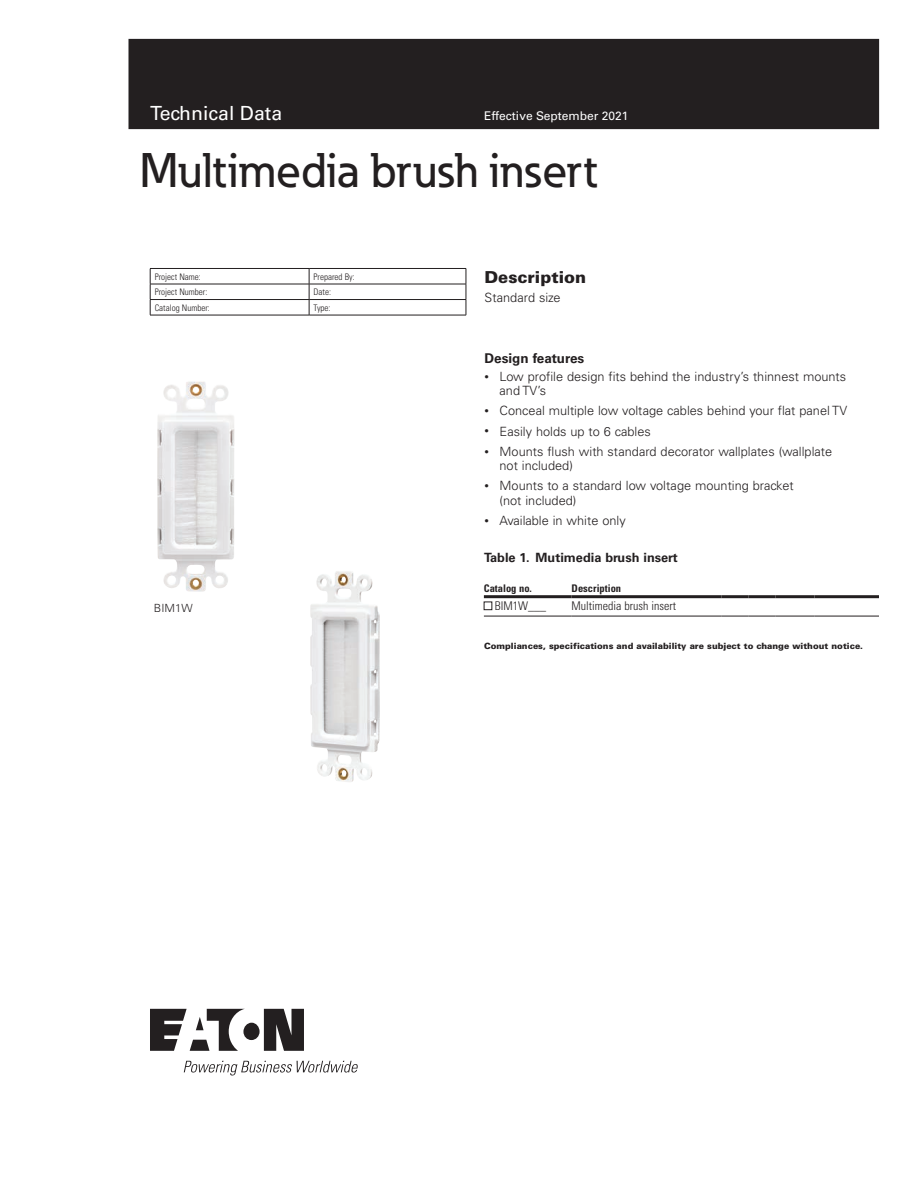
<style>
.page{position:relative;width:918px;height:1188px;background:#fff}
.page>*{position:absolute;margin:0;border:0;box-sizing:border-box;transform-origin:0 0}
.t1{font:500 48px "Eaton";color:#231f20}
.t2{font:19.5px "Univers LT Std";color:#fff}
.t3{font:900 16.5px "Univers LT Std";color:#231f20}
.t4{font:700 13.5px "Univers LT Std";color:#231f20}
.t5{font:300 12.75px/14.2px "Univers LT Std";color:#231f20}
.t6{font:700 12.75px "Univers LT Std";color:#231f20}
.t7{font:300 condensed 12px "Univers LT Std";color:#231f20}
.t8{font:12px "Univers LT Std";color:#fff}
.t9{font:300 11.25px "Univers LT Std";color:#231f20}
.t10{font:700 condensed 10.5px "Univers LT Std";color:#231f20}
.t11{font:300 condensed 9px "Univers LT Std";color:#231f20}
.t12{font:900 8.7px "Univers LT Std";color:#231f20}
.s1{font-size:9px}
</style>
<div class="page">
<div style="left:129px;top:39px;width:750px;height:90px;background:#231f20"></div>
<hr style="left:150px;top:268px;width:159px;height:1px;background:#231f20">
<hr style="left:309px;top:268px;width:157px;height:1px;background:#231f20">
<hr style="left:150px;top:284px;width:159px;height:1px;background:#231f20">
<hr style="left:309px;top:284px;width:157px;height:1px;background:#231f20">
<hr style="left:150px;top:299px;width:159px;height:1px;background:#231f20">
<svg style="left:150px;top:269px;width:1px;height:46px"></svg>
<hr style="left:309px;top:299px;width:157px;height:1px;background:#231f20">
<svg style="left:309px;top:269px;width:1px;height:46px"></svg>
<svg style="left:466px;top:269px;width:1px;height:46px"></svg>
<hr style="left:150px;top:315px;width:159px;height:1px;background:#231f20">
<hr style="left:309px;top:315px;width:157px;height:1px;background:#231f20">
<img style="left:157px;top:381px;width:77px;height:211px">
<hr style="left:484px;top:616px;width:88px;height:1px;background:#231f20">
<hr style="left:572px;top:616px;width:150px;height:1px;background:#231f20">
<svg style="left:722px;top:616px;width:54px;height:1px"></svg>
<hr style="left:776px;top:616px;width:39px;height:1px;background:#231f20">
<hr style="left:815px;top:616px;width:64px;height:1px;background:#231f20">
<hr style="left:484px;top:595px;width:88px;height:3px;background:#231f20">
<hr style="left:572px;top:595px;width:150px;height:3px;background:#231f20">
<hr style="left:722px;top:595px;width:27px;height:3px;background:#231f20">
<hr style="left:749px;top:595px;width:27px;height:3px;background:#231f20">
<hr style="left:776px;top:595px;width:39px;height:3px;background:#231f20">
<hr style="left:815px;top:595px;width:64px;height:3px;background:#231f20">
<div style="left:484px;top:602px;width:8px;height:8px;border:1px solid #231f20"></div>
<img style="left:310px;top:571px;width:70px;height:211px">
<svg style="left:150px;top:1009px;width:154px;height:42px"></svg>
<svg style="left:184px;top:1061px;width:174px;height:15px"></svg>
<h2 class="t2" style="left:150px;top:102px;width:134px">Technical Data</h2>
<p class="t8" style="left:484px;top:109px;width:146px">Effective September 2021</p>
<h1 class="t1" style="left:139px;top:141px;width:459px">Multimedia brush insert</h1>
<p class="t11" style="left:155px;top:271px;width:48px">Project Name:</p>
<p class="t11" style="left:314px;top:271px;width:43px">Prepared By:</p>
<p class="t11" style="left:155px;top:286px;width:54px">Project Number:</p>
<p class="t11" style="left:314px;top:286px;width:19px">Date:</p>
<p class="t11" style="left:155px;top:302px;width:57px">Catalog Number:</p>
<p class="t11" style="left:314px;top:302px;width:18px">Type:</p>
<p class="t9" style="left:154px;top:602px;width:40px">BIM1W</p>
<p class="t3" style="left:485px;top:267px;width:103px">Description</p>
<p class="t5" style="left:485px;top:290px;width:78px">Standard size</p>
<p class="t4" style="left:485px;top:350px;width:101px">Design features</p>
<p class="t5" style="left:500px;top:369px;width:348px;text-indent:-15px"><span class="s1">•</span> Low profile design fits behind the industry’s thinnest mounts and TV’s</p>
<p class="t5" style="left:485px;top:404px;width:364px"><span class="s1">•</span> Conceal multiple low voltage cables behind your flat panel TV</p>
<p class="t5" style="left:485px;top:424px;width:168px"><span class="s1">•</span> Easily holds up to 6 cables</p>
<p class="t5" style="left:500px;top:444px;width:334px;text-indent:-15px"><span class="s1">•</span> Mounts flush with standard decorator wallplates (wallplate not included)</p>
<p class="t5" style="left:500px;top:479px;width:296px;text-indent:-15px"><span class="s1">•</span> Mounts to a standard low voltage mounting bracket (not included)</p>
<p class="t5" style="left:485px;top:513px;width:143px"><span class="s1">•</span> Available in white only</p>
<p class="t6" style="left:484px;top:550px;width:195px">Table 1. Mutimedia brush insert</p>
<p class="t10" style="left:484px;top:582px;width:50px">Catalog no.</p>
<p class="t10" style="left:572px;top:582px;width:51px">Description</p>
<p class="t7" style="left:495px;top:598px;width:53px">BIM1W___</p>
<p class="t7" style="left:572px;top:598px;width:106px">Multimedia brush insert</p>
<p class="t12" style="left:484px;top:640px;width:381px">Compliances, specifications and availability are subject to change without notice.</p>
</div>
